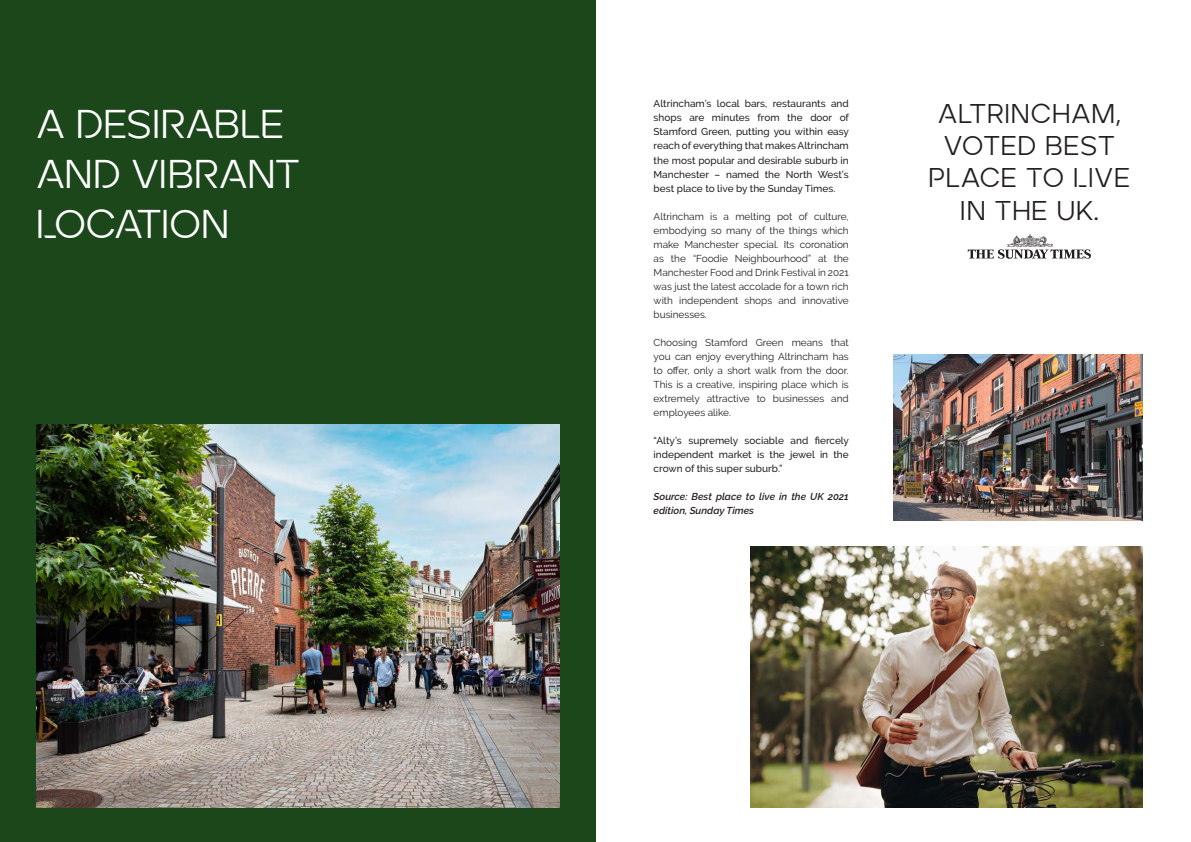
<style>
.page{position:relative;width:1191px;height:842px;background:#fff}
.page>*{position:absolute;margin:0;border:0;box-sizing:border-box;transform-origin:0 0}
.t1{font:40px "Ardela Edge X03";color:#fff}
.t2{font:27px/32.4px "Ardela Edge X03";letter-spacing:.03em;color:#231f20;text-align:center}
.t3{font:10px/14px "Raleway";color:#231f20;text-align:justify}
.t4{font:500 10px/14px "Raleway";color:#231f20;text-align:justify}
.t5{font:italic 600 10px/14px "Raleway";color:#231f20}
</style>
<div class="page">
<div style="left:0;top:0;width:595px;height:842px;background:#1c471a"></div>
<img style="left:750px;top:546px;width:392px;height:262px">
<img style="left:893px;top:354px;width:249px;height:167px">
<img style="left:36px;top:424px;width:523px;height:384px">
<svg style="left:967px;top:234px;width:124px;height:25px"></svg>
<p class="t1" style="left:36px;top:98px;width:250px">A DESIRABLE</p>
<p class="t1" style="left:36px;top:148px;width:265px">AND VIBRANT</p>
<p class="t1" style="left:36px;top:198px;width:195px">LOCATION</p>
<p class="t4" style="left:653px;top:97px;width:197px">Altrincham’s local bars, restaurants and shops are minutes from the door of Stamford Green, putting you within easy reach of everything that makes Altrincham the most popular and desirable suburb in Manchester – named the North West’s best place to live by the Sunday Times.</p>
<p class="t3" style="left:653px;top:209px;width:197px">Altrincham is a melting pot of culture, embodying so many of the things which make Manchester special. Its coronation as the “Foodie Neighbourhood” at the Manchester Food and Drink Festival in 2021 was just the latest accolade for a town rich with independent shops and innovative businesses.</p>
<p class="t3" style="left:653px;top:335px;width:197px">Choosing Stamford Green means that you can enjoy everything Altrincham has to offer, only a short walk from the door.<br>This is a creative, inspiring place which is extremely attractive to businesses and employees alike.</p>
<p class="t4" style="left:653px;top:433px;width:197px">“Alty’s supremely sociable and fiercely independent market is the jewel in the crown of this super suburb.”</p>
<p class="t5" style="left:653px;top:489px;width:197px">Source: Best place to live in the UK 2021 edition, Sunday Times</p>
<p class="t2" style="left:928px;top:97px;width:203px">ALTRINCHAM,<br>VOTED BEST<br>PLACE TO LIVE<br>IN THE UK.</p>
</div>
